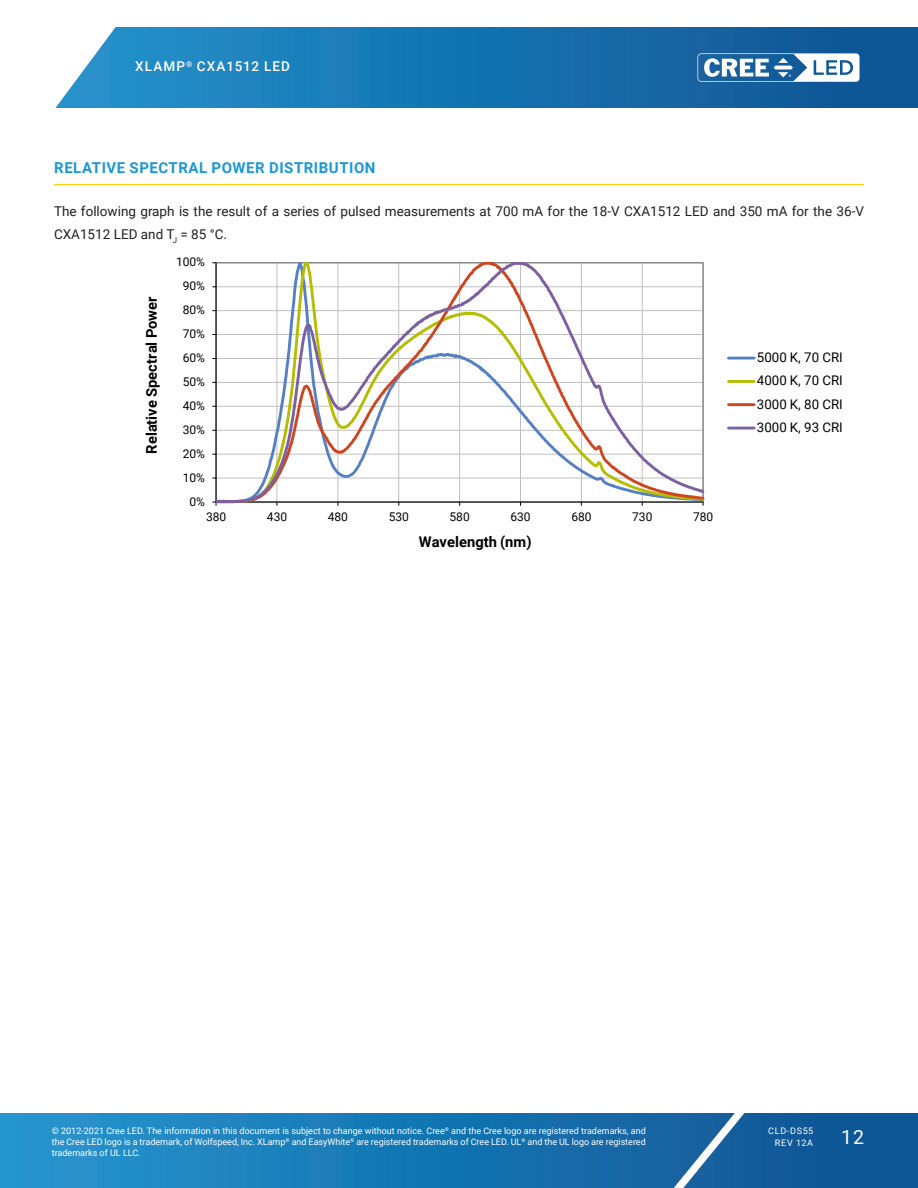
<style>
.page{position:relative;width:918px;height:1188px;background:#fff}
.page>*{position:absolute;margin:0;border:0;box-sizing:border-box;transform-origin:0 0}
.t1{font:19.5px "Roboto";color:#fff}
.t2{font:700 15px "Roboto";letter-spacing:.035em;color:#1a98d6}
.t3{font:700 14.7px "Roboto";color:#000}
.t4{font:13.5px/22.5px "Roboto";color:#231f20}
.t5{font:500 13.5px "Roboto";letter-spacing:.085em;color:#fff}
.t6{font:13.35px/23.2px "Roboto";letter-spacing:.005em;color:#000;text-align:justify}
.t7{font:12px "Roboto";color:#000}
.t8{font:9px/10.8px "Roboto";color:#fff;text-align:justify}
.t9{font:9px/12px "Roboto";letter-spacing:.085em;color:#fff;text-align:right}
</style>
<div class="page">
<svg style="left:0;top:1113px;width:918px;height:75px;background:#1876b2"></svg>
<svg style="left:644px;top:1113px;width:117px;height:75px;background:#296da6"></svg>
<svg style="left:55px;top:27px;width:863px;height:81px;background:#2078b2"></svg>
<svg style="left:698px;top:53px;width:162px;height:29px"></svg>
<hr style="left:54px;top:184px;width:810px;height:1px;background:#fece08">
<hr style="left:216px;top:406px;width:487px;height:1px;background:#c0c0c0">
<hr style="left:216px;top:382px;width:487px;height:1px;background:#c0c0c0">
<hr style="left:216px;top:358px;width:487px;height:1px;background:#c0c0c0">
<hr style="left:216px;top:334px;width:487px;height:1px;background:#c0c0c0">
<hr style="left:216px;top:310px;width:487px;height:1px;background:#c0c0c0">
<hr style="left:216px;top:287px;width:487px;height:1px;background:#c0c0c0">
<hr style="left:642px;top:263px;width:1px;height:239px;background:#c0c0c0">
<svg style="left:216px;top:263px;width:401px;height:240px"></svg>
<svg style="left:609px;top:415px;width:95px;height:91px"></svg>
<hr style="left:729px;top:357px;width:25px;height:3px;background:#5580c3">
<hr style="left:729px;top:380px;width:25px;height:3px;background:#b5bd00">
<hr style="left:729px;top:403px;width:25px;height:3px;background:#cf4520">
<hr style="left:729px;top:427px;width:25px;height:2px;background:#7d60a0">
<h3 class="t5" style="left:135px;top:57px;width:156px">XLAMP<sup>®</sup> CXA1512 LED</h3>
<h2 class="t2" style="left:54px;top:157px;width:323px">RELATIVE SPECTRAL POWER DISTRIBUTION</h2>
<h3 class="t4" style="left:54px;top:199px;width:812px">The following graph is the result of a series of pulsed measurements at 700 mA for the 18-V CXA1512 LED and 350 mA for the 36-V<br>CXA1512 LED and T<sub>J</sub> = 85 °C.</h3>
<h3 class="t7" style="left:176px;top:254px;width:30px">100%</h3>
<h3 class="t3" style="left:141px;top:454px;width:159px;rotate:-90deg">Relative Spectral Power</h3>
<h3 class="t7" style="left:183px;top:278px;width:24px">90%</h3>
<h3 class="t7" style="left:183px;top:302px;width:24px">80%</h3>
<h3 class="t7" style="left:183px;top:326px;width:24px">70%</h3>
<h3 class="t7" style="left:183px;top:349px;width:24px">60%</h3>
<h3 class="t7" style="left:183px;top:373px;width:24px">50%</h3>
<h3 class="t7" style="left:183px;top:397px;width:24px">40%</h3>
<h3 class="t7" style="left:183px;top:421px;width:24px">30%</h3>
<h3 class="t7" style="left:183px;top:445px;width:24px">20%</h3>
<h3 class="t7" style="left:183px;top:469px;width:24px">10%</h3>
<h3 class="t7" style="left:189px;top:493px;width:17px">0%</h3>
<h3 class="t7" style="left:206px;top:508px;width:22px">380</h3>
<h3 class="t7" style="left:267px;top:508px;width:22px">430</h3>
<h3 class="t7" style="left:328px;top:508px;width:22px">480</h3>
<h3 class="t7" style="left:389px;top:508px;width:22px">530</h3>
<h3 class="t7" style="left:450px;top:508px;width:22px">580</h3>
<h3 class="t7" style="left:510px;top:508px;width:22px">630</h3>
<h3 class="t7" style="left:571px;top:508px;width:22px">680</h3>
<h3 class="t7" style="left:632px;top:508px;width:22px">730</h3>
<h3 class="t7" style="left:693px;top:508px;width:22px">780</h3>
<h3 class="t3" style="left:419px;top:532px;width:114px">Wavelength (nm)</h3>
<h3 class="t6" style="left:757px;top:345px;width:88px">5000 K, 70 CRI 4000 K, 70 CRI 3000 K, 80 CRI 3000 K, 93 CRI</h3>
<p class="t8" style="left:52px;top:1125px;width:596px">© 2012-2021 Cree LED. The information in this document is subject to change without notice. Cree<sup>®</sup> and the Cree logo are registered trademarks, and the Cree LED logo is a trademark, of Wolfspeed, Inc. XLamp<sup>®</sup> and EasyWhite<sup>®</sup> are registered trademarks of Cree LED. UL<sup>®</sup> and the UL logo are registered trademarks of UL LLC.</p>
<p class="t9" style="left:768px;top:1124px;width:47px">CLD-DS55<br>REV 12A</p>
<h1 class="t1" style="left:841px;top:1123px;width:24px">12</h1>
</div>
